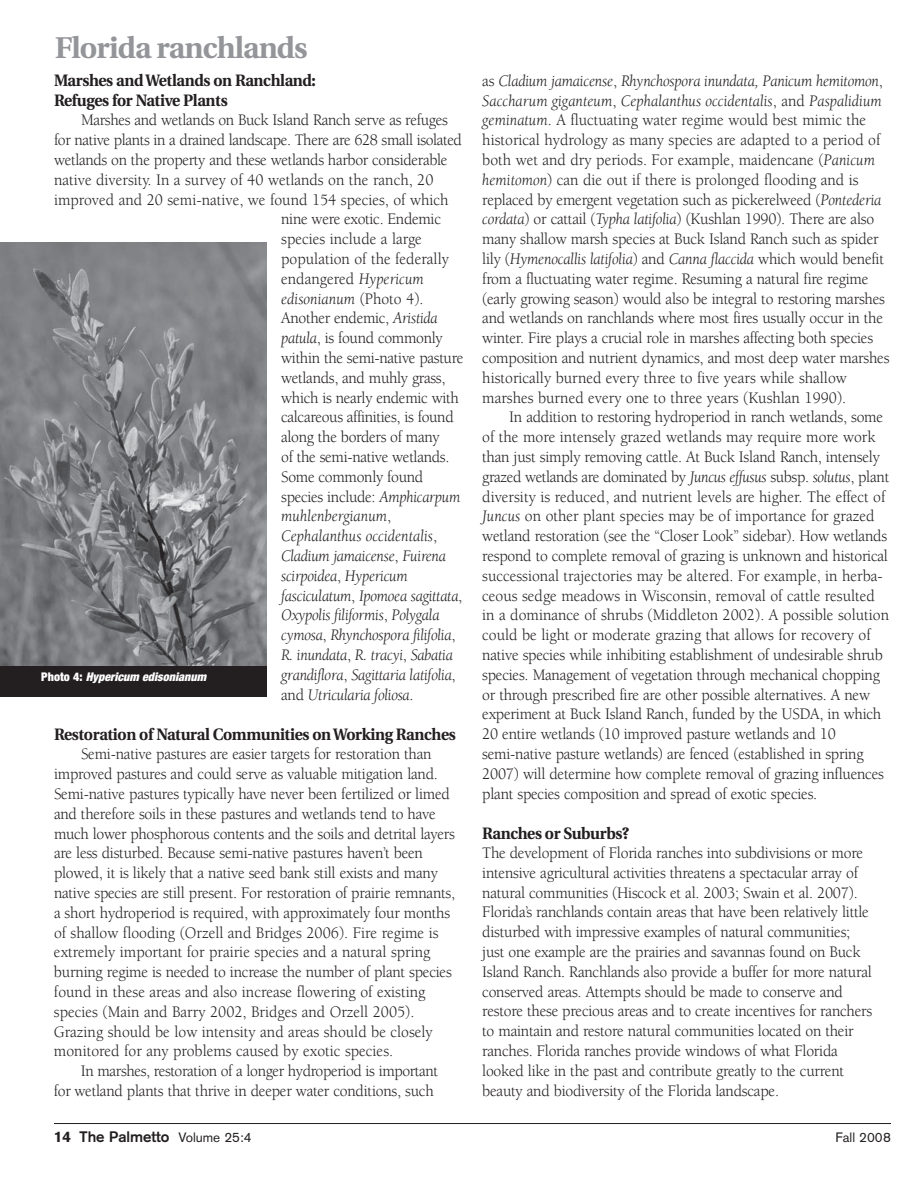
<style>
.page{position:relative;width:918px;height:1188px;background:#fff}
.page>*{position:absolute;margin:0;border:0;box-sizing:border-box;transform-origin:0 0}
.t1{font:700 30px "Utopia";letter-spacing:-.03em;color:#939598}
.t2{font:16.5px/19.8px "Berkeley";letter-spacing:-.015em;color:#231f20;scale:.95 1}
.t3{font:italic 16.5px "Berkeley";letter-spacing:-.02em;color:#231f20;scale:.95 1}
.t4{font:700 16.5px/19.8px "Utopia";letter-spacing:-.02em;color:#231f20;scale:.95 1}
.t5{font:italic 16.5px "Berkeley";color:#231f20;scale:.95 1}
.t6{font:700 15px "Akzidenz Grotesk";color:#231f20}
.t7{font:13.5px "Akzidenz Grotesk BE";color:#231f20}
.t8{font:italic 900 condensed 12px "Helvetica Neue";color:#fff}
.s1{font-style:italic}
.s2{font-style:normal}
.s3{font-weight:900}
.s4{font-family:"Akzidenz Grotesk BE";font-weight:400;font-size:13.5px}
</style>
<div class="page">
<hr style="left:54px;top:1123px;width:837px;height:1px;background:#231f20">
<img style="left:0;top:242px;width:266px;height:424px">
<div style="left:0;top:666px;width:266px;height:30px;background:#231f20"></div>
<h1 class="t1" style="left:55px;top:35px;width:254px">Florida ranchlands</h1>
<p class="t4" style="left:54px;top:72px;width:277px">Marshes andWetlands on Ranchland:<br>Refuges for Native Plants</p>
<p class="t2" style="left:81px;top:112px;width:388px">Marshes and wetlands on Buck Island Ranch serve as refuges</p>
<p class="t2" style="left:54px;top:132px;width:431px">for native plants in a drained landscape. There are 628 small isolated</p>
<p class="t2" style="left:54px;top:152px;width:416px">wetlands on the property and these wetlands harbor considerable</p>
<p class="t2" style="left:54px;top:171px;width:401px">native diversity. In a survey of 40 wetlands on the ranch, 20</p>
<p class="t2" style="left:54px;top:191px;width:417px">improved and 20 semi-native, we found 154 species, of which</p>
<p class="t2" style="left:281px;top:211px;width:170px">nine were exotic. Endemic</p>
<p class="t2" style="left:281px;top:231px;width:150px">species include a large</p>
<p class="t2" style="left:281px;top:251px;width:178px">population of the federally</p>
<p class="t2" style="left:281px;top:270px;width:152px">endangered <span class="s1">Hypericum</span></p>
<p class="t5" style="left:281px;top:292px;width:151px">edisonianum <span class="s2">(Photo 4).</span></p>
<p class="t2" style="left:281px;top:310px;width:166px">Another endemic, <span class="s1">Aristida</span></p>
<p class="t2" style="left:281px;top:330px;width:172px"><span class="s1">patula</span>, is found commonly</p>
<p class="t2" style="left:281px;top:350px;width:193px">within the semi-native pasture</p>
<p class="t2" style="left:281px;top:369px;width:174px">wetlands, and muhly grass,</p>
<p class="t2" style="left:281px;top:389px;width:189px">which is nearly endemic with</p>
<p class="t2" style="left:281px;top:409px;width:183px">calcareous affinities, is found</p>
<p class="t2" style="left:281px;top:429px;width:168px">along the borders of many</p>
<p class="t2" style="left:281px;top:449px;width:179px">of the semi-native wetlands.</p>
<p class="t2" style="left:281px;top:468px;width:151px">Some commonly found</p>
<p class="t2" style="left:281px;top:488px;width:190px">species include: <span class="s1">Amphicarpum</span></p>
<p class="t5" style="left:281px;top:510px;width:117px">muhlenbergianum<span class="s2">,</span></p>
<p class="t5" style="left:281px;top:530px;width:166px">Cephalanthus occidentalis<span class="s2">,</span></p>
<p class="t3" style="left:281px;top:549px;width:175px">Cladium jamaicense<span class="s2">,</span> Fuirena</p>
<p class="t3" style="left:281px;top:569px;width:135px">scirpoidea<span class="s2">,</span> Hypericum</p>
<p class="t3" style="left:281px;top:589px;width:192px">fasciculatum<span class="s2">,</span> Ipomoea sagittata<span class="s2">,</span></p>
<p class="t3" style="left:281px;top:609px;width:168px">Oxypolis filiformis<span class="s2">,</span> Polygala</p>
<p class="t3" style="left:281px;top:629px;width:185px">cymosa<span class="s2">,</span> Rhynchospora filifolia<span class="s2">,</span></p>
<p class="t3" style="left:281px;top:648px;width:182px">R. inundata<span class="s2">,</span> R. tracyi<span class="s2">,</span> Sabatia</p>
<p class="t3" style="left:281px;top:668px;width:185px">grandiflora<span class="s2">,</span> Sagittaria latifolia<span class="s2">,</span></p>
<p class="t3" style="left:281px;top:688px;width:141px"><span class="s2">and</span> Utricularia foliosa<span class="s2">.</span></p>
<p class="t4" style="left:54px;top:726px;width:424px">Restoration of Natural Communities onWorking Ranches</p>
<p class="t2" style="left:54px;top:746px;width:424px;text-indent:27px">Semi-native pastures are easier targets for restoration than improved pastures and could serve as valuable mitigation land.<br>Semi-native pastures typically have never been fertilized or limed and therefore soils in these pastures and wetlands tend to have much lower phosphorous contents and the soils and detrital layers are less disturbed. Because semi-native pastures haven’t been plowed, it is likely that a native seed bank still exists and many native species are still present. For restoration of prairie remnants, a short hydroperiod is required, with approximately four months of shallow flooding (Orzell and Bridges 2006). Fire regime is extremely important for prairie species and a natural spring burning regime is needed to increase the number of plant species found in these areas and also increase flowering of existing species (Main and Barry 2002, Bridges and Orzell 2005).<br>Grazing should be low intensity and areas should be closely monitored for any problems caused by exotic species.</p>
<p class="t2" style="left:54px;top:1063px;width:406px;text-align:right">In marshes, restoration of a longer hydroperiod is important<br>for wetland plants that thrive in deeper water conditions, such</p>
<p class="t8" style="left:41px;top:673px;width:166px"><span class="s2">Photo 4:</span> Hypericum edisonianum</p>
<p class="t2" style="left:482px;top:72px;width:430px">as <span class="s1">Cladium jamaicense</span>, <span class="s1">Rhynchospora inundata, Panicum hemitomon</span>, <span class="s1">Saccharum giganteum</span>, <span class="s1">Cephalanthus occidentalis</span>, and <span class="s1">Paspalidium geminatum</span>. A fluctuating water regime would best mimic the historical hydrology as many species are adapted to a period of both wet and dry periods. For example, maidencane (<span class="s1">Panicum hemitomon</span>) can die out if there is prolonged flooding and is replaced by emergent vegetation such as pickerelweed (<span class="s1">Pontederia cordata</span>) or cattail (<span class="s1">Typha latifolia</span>) (Kushlan 1990). There are also many shallow marsh species at Buck Island Ranch such as spider lily (<span class="s1">Hymenocallis latifolia</span>) and <span class="s1">Canna flaccida</span> which would benefit from a fluctuating water regime. Resuming a natural fire regime (early growing season) would also be integral to restoring marshes and wetlands on ranchlands where most fires usually occur in the winter. Fire plays a crucial role in marshes affecting both species composition and nutrient dynamics, and most deep water marshes historically burned every three to five years while shallow marshes burned every one to three years (Kushlan 1990).</p>
<p class="t2" style="left:482px;top:409px;width:430px;text-indent:27px">In addition to restoring hydroperiod in ranch wetlands, some of the more intensely grazed wetlands may require more work than just simply removing cattle. At Buck Island Ranch, intensely grazed wetlands are dominated by <span class="s1">Juncus effusus</span> subsp. <span class="s1">solutus</span>, plant diversity is reduced, and nutrient levels are higher. The effect of <span class="s1">Juncus</span> on other plant species may be of importance for grazed wetland restoration (see the “Closer Look” sidebar). How wetlands respond to complete removal of grazing is unknown and historical successional trajectories may be altered. For example, in herba&shy;ceous sedge meadows in Wisconsin, removal of cattle resulted in a dominance of shrubs (Middleton 2002). A possible solution could be light or moderate grazing that allows for recovery of native species while inhibiting establishment of undesirable shrub species. Management of vegetation through mechanical chopping or through prescribed fire are other possible alternatives. A new experiment at Buck Island Ranch, funded by the USDA, in which 20 entire wetlands (10 improved pasture wetlands and 10 semi-native pasture wetlands) are fenced (established in spring 2007) will determine how complete removal of grazing influences plant species composition and spread of exotic species.</p>
<p class="t4" style="left:482px;top:825px;width:156px">Ranches or Suburbs?</p>
<p class="t2" style="left:482px;top:845px;width:412px">The development of Florida ranches into subdivisions or more intensive agricultural activities threatens a spectacular array of natural communities (Hiscock et al. 2003; Swain et al. 2007).<br>Florida’s ranchlands contain areas that have been relatively little disturbed with impressive examples of natural communities; just one example are the prairies and savannas found on Buck Island Ranch. Ranchlands also provide a buffer for more natural conserved areas. Attempts should be made to conserve and restore these precious areas and to create incentives for ranchers to maintain and restore natural communities located on their ranches. Florida ranches provide windows of what Florida looked like in the past and contribute greatly to the current beauty and biodiversity of the Florida landscape.</p>
<p class="t6" style="left:54px;top:1131px;width:199px"><span class="s3">14</span> The Palmetto <span class="s4">Volume 25:4</span></p>
<p class="t7" style="left:836px;top:1132px;width:57px">Fall 2008</p>
</div>
